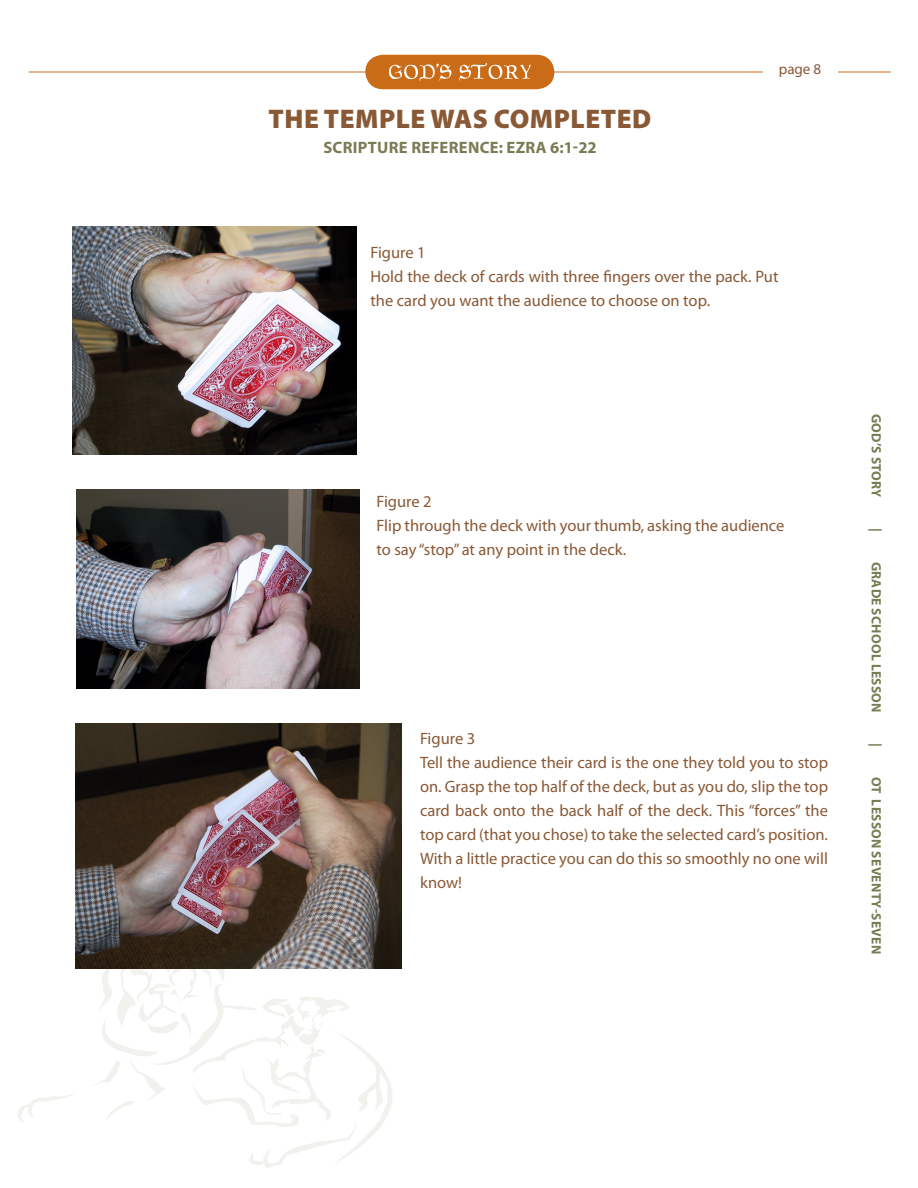
<style>
.page{position:relative;width:918px;height:1188px;background:#fff}
.page>*{position:absolute;margin:0;border:0;box-sizing:border-box;transform-origin:0 0}
.t1{font:900 27px "Myriad Pro";letter-spacing:.02em;color:#895936}
.Text{font:16.5px/24px "Myriad Pro";color:#895936}
.t2{font:700 16.5px "Myriad Pro";letter-spacing:.02em;color:#797b53}
.t3{font:15px "Myriad Pro";color:#895936}
.t4{font:700 13.5px "Myriad Pro";letter-spacing:.02em;color:#797b53}
</style>
<div class="page">
<svg style="left:88px;top:968px;width:314px;height:200px"></svg>
<svg style="left:18px;top:1094px;width:56px;height:28px"></svg>
<hr style="left:29px;top:72px;width:862px;height:1px;background:#ca6c17">
<svg style="left:365px;top:55px;width:189px;height:34px;background:#d07e34"></svg>
<div style="left:763px;top:63px;width:74px;height:23px;background:#fff"></div>
<img style="left:72px;top:226px;width:285px;height:228px">
<img style="left:76px;top:489px;width:284px;height:199px">
<img style="left:75px;top:723px;width:327px;height:245px">
<h1 class="t1" style="left:269px;top:104px;width:384px">THE TEMPLE WAS COMPLETED</h1>
<p class="t2" style="left:323px;top:138px;width:275px">SCRIPTURE REFERENCE: EZRA 6:1-22</p>
<p class="t3" style="left:779px;top:61px;width:33px">page</p>
<p class="Text" style="left:370px;top:241px;width:57px">Figure 1</p>
<p class="Text" style="left:370px;top:265px;width:410px">Hold the deck of cards with three fingers over the pack. Put the card you want the audience to choose on top.</p>
<p class="Text" style="left:376px;top:490px;width:57px">Figure 2</p>
<p class="Text" style="left:376px;top:514px;width:410px">Flip through the deck with your thumb, asking the audience to say “stop” at any point in the deck.</p>
<p class="Text" style="left:420px;top:727px;width:57px">Figure 3</p>
<p class="Text" style="left:420px;top:751px;width:410px;text-align:justify">Tell the audience their card is the one they told you to stop on. Grasp the top half of the deck, but as you do, slip the top card back onto the back half of the deck. This “forces” the top card (that you chose) to take the selected card’s position.<br>With a little practice you can do this so smoothly no one will know!</p>
<p class="t4" style="left:884px;top:414px;width:85px;rotate:90deg">GOD’S STORY</p>
<p class="t4" style="left:884px;top:528px;width:5px;rotate:90deg">|</p>
<p class="t4" style="left:884px;top:562px;width:153px;rotate:90deg">GRADE SCHOOL LESSON</p>
<p class="t4" style="left:884px;top:743px;width:5px;rotate:90deg">|</p>
<p class="t4" style="left:884px;top:777px;width:177px;rotate:90deg">OT LESSON SEVENTY-SEVEN</p>
</div>
